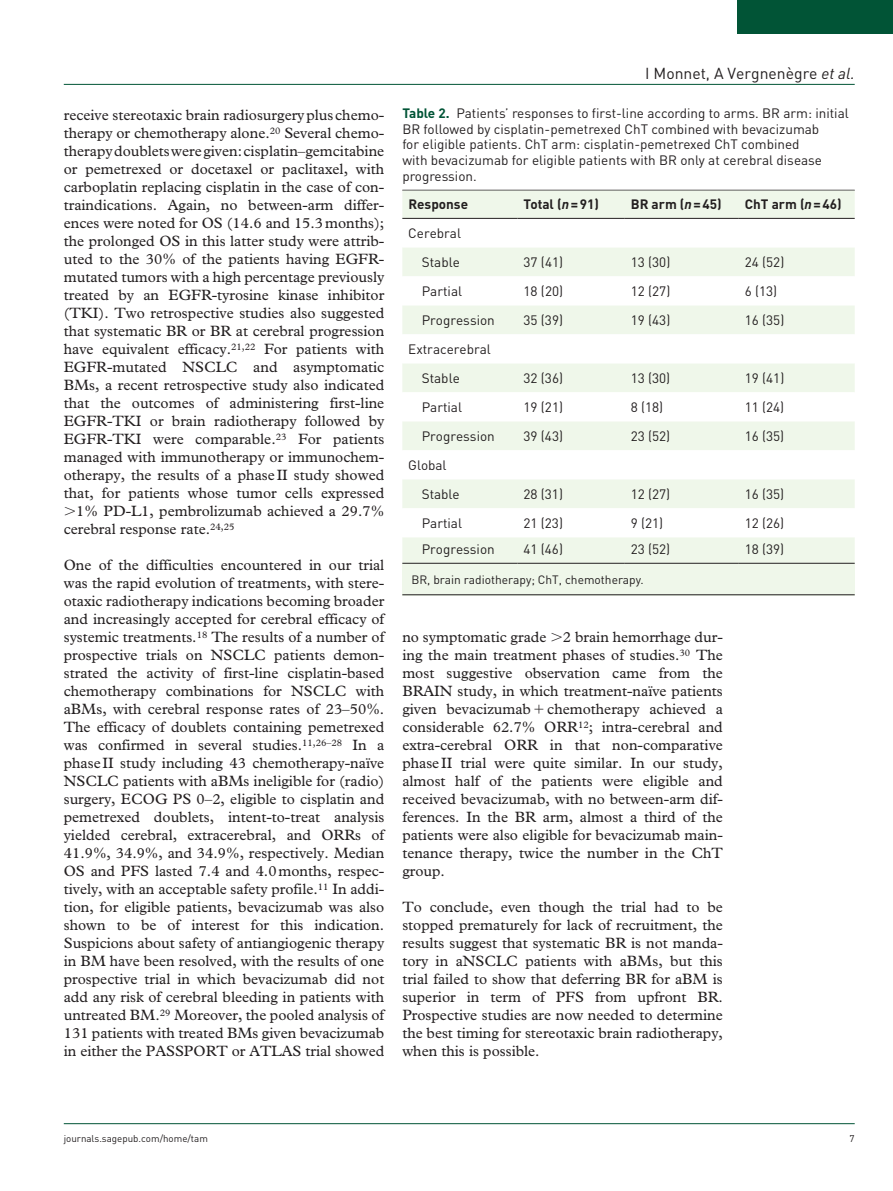
<style>
.page{position:relative;width:893px;height:1191px;background:#fff}
.page>*{position:absolute;margin:0;border:0;box-sizing:border-box;transform-origin:0 0}
.t1{font:15.75px "DIN";color:#231f20}
.t2{font:15px/18px "Plantin Std";color:#231f20;text-align:justify}
.t3{font:13.5px/15.8px "DIN";color:#231f20}
.t4{font:700 13.5px "DIN";color:#231f20}
.t5{font:12px "DIN";color:#231f20}
.t6{font:9.75px "DIN";color:#231f20}
.s1{font-style:italic}
.s2{font-weight:700;color:#015436}
</style>
<div class="page">
<hr style="left:64px;top:84px;width:791px;height:1px;background:#015436">
<hr style="left:64px;top:1123px;width:791px;height:1px;background:#015436">
<div style="left:738px;top:0;width:155px;height:34px;background:#015436"></div>
<div style="left:402px;top:563px;width:453px;height:32px;background:#eff7ea"></div>
<hr style="left:402px;top:190px;width:453px;height:1px;background:#231f20">
<hr style="left:402px;top:594px;width:453px;height:1px;background:#231f20">
<div style="left:402px;top:191px;width:453px;height:372px;background:#eff7ea"></div>
<svg style="left:402px;top:218px;width:453px;height:319px"></svg>
<hr style="left:402px;top:218px;width:115px;height:1px;background:#231f20">
<hr style="left:518px;top:218px;width:107px;height:1px;background:#231f20">
<hr style="left:625px;top:218px;width:114px;height:1px;background:#231f20">
<hr style="left:739px;top:218px;width:116px;height:1px;background:#231f20">
<hr style="left:402px;top:563px;width:115px;height:1px;background:#231f20">
<hr style="left:518px;top:563px;width:107px;height:1px;background:#231f20">
<hr style="left:625px;top:563px;width:114px;height:1px;background:#231f20">
<hr style="left:739px;top:563px;width:116px;height:1px;background:#231f20">
<p class="t2" style="left:64px;top:106px;width:322px">receive stereotaxic brain radiosurgeryplus chemo-</p>
<p class="t2" style="left:64px;top:124px;width:322px">therapy or chemotherapy alone.<sup>20</sup> Several chemo-</p>
<p class="t2" style="left:64px;top:142px;width:322px">therapy doublets were given: cisplatin–gemcitabine</p>
<p class="t2" style="left:64px;top:160px;width:322px">or pemetrexed or docetaxel or paclitaxel, with</p>
<p class="t2" style="left:64px;top:178px;width:322px">carboplatin replacing cisplatin in the case of con-</p>
<p class="t2" style="left:64px;top:196px;width:322px">traindications. Again, no between-arm differ-</p>
<p class="t2" style="left:64px;top:214px;width:322px">ences were noted for OS (14.6 and 15.3months);</p>
<p class="t2" style="left:64px;top:232px;width:322px">the prolonged OS in this latter study were attrib-</p>
<p class="t2" style="left:64px;top:250px;width:322px">uted to the 30% of the patients having EGFR-</p>
<p class="t2" style="left:64px;top:268px;width:322px">mutated tumors with a high percentage previously</p>
<p class="t2" style="left:64px;top:286px;width:322px">treated by an EGFR-tyrosine kinase inhibitor</p>
<p class="t2" style="left:64px;top:304px;width:322px">(TKI). Two retrospective studies also suggested</p>
<p class="t2" style="left:64px;top:322px;width:322px">that systematic BR or BR at cerebral progression</p>
<p class="t2" style="left:64px;top:340px;width:322px">have equivalent efficacy.<sup>21,22</sup> For patients with</p>
<p class="t2" style="left:64px;top:358px;width:322px">EGFR-mutated NSCLC and asymptomatic</p>
<p class="t2" style="left:64px;top:376px;width:322px">BMs, a recent retrospective study also indicated</p>
<p class="t2" style="left:64px;top:394px;width:322px">that the outcomes of administering first-line</p>
<p class="t2" style="left:64px;top:412px;width:322px">EGFR-TKI or brain radiotherapy followed by</p>
<p class="t2" style="left:64px;top:430px;width:322px">EGFR-TKI were comparable.<sup>23</sup> For patients</p>
<p class="t2" style="left:64px;top:448px;width:322px">managed with immunotherapy or immunochem-</p>
<p class="t2" style="left:64px;top:466px;width:322px">otherapy, the results of a phase II study showed</p>
<p class="t2" style="left:64px;top:484px;width:322px">that, for patients whose tumor cells expressed</p>
<p class="t2" style="left:76px;top:502px;width:310px">1% PD-L1, pembrolizumab achieved a 29.7%</p>
<p class="t2" style="left:64px;top:520px;width:172px">cerebral response rate.<sup>24,25</sup></p>
<p class="t2" style="left:64px;top:556px;width:322px">One of the difficulties encountered in our trial was the rapid evolution of treatments, with stere&shy;otaxic radiotherapy indications becoming broader and increasingly accepted for cerebral efficacy of systemic treatments.<sup>18</sup> The results of a number of prospective trials on NSCLC patients demon&shy;strated the activity of first-line cisplatin-based chemotherapy combinations for NSCLC with aBMs, with cerebral response rates of 23–50%.<br>The efficacy of doublets containing pemetrexed was confirmed in several studies.<sup>11,26–28</sup> In a phase II study including 43 chemotherapy-naïve NSCLC patients with aBMs ineligible for (radio) surgery, ECOG PS 0–2, eligible to cisplatin and pemetrexed doublets, intent-to-treat analysis yielded cerebral, extracerebral, and ORRs of 41.9%, 34.9%, and 34.9%, respectively. Median OS and PFS lasted 7.4 and 4.0months, respec&shy;tively, with an acceptable safety profile.<sup>11</sup> In addi&shy;tion, for eligible patients, bevacizumab was also shown to be of interest for this indication.<br>Suspicions about safety of antiangiogenic therapy in BM have been resolved, with the results of one prospective trial in which bevacizumab did not add any risk of cerebral bleeding in patients with untreated BM.<sup>29</sup> Moreover, the pooled analysis of 131 patients with treated BMs given bevacizumab in either the PASSPORT or ATLAS trial showed</p>
<p class="t1" style="left:645px;top:63px;width:211px">I Monnet, A Vergnenègre <span class="s1">et al.</span></p>
<p class="t3" style="left:402px;top:105px;width:448px"><span class="s2">Table 2.</span> Patients’ responses to first-line according to arms. BR arm: initial BR followed by cisplatin-pemetrexed ChT combined with bevacizumab<br>for eligible patients. ChT arm: cisplatin-pemetrexed ChT combined<br>with bevacizumab for eligible patients with BR only at cerebral disease progression.</p>
<p class="t4" style="left:408px;top:196px;width:61px">Response</p>
<p class="t4" style="left:524px;top:196px;width:77px">Total (<span class="s1">n</span>=91)</p>
<p class="t4" style="left:631px;top:196px;width:92px">BR arm (<span class="s1">n</span>=45)</p>
<p class="t4" style="left:745px;top:196px;width:98px">ChT arm (<span class="s1">n</span>=46)</p>
<p class="t3" style="left:408px;top:219px;width:54px;line-height:29px;text-align:right">Cerebral<br>Stable</p>
<p class="t3" style="left:523px;top:254px;width:41px">37 (41)</p>
<p class="t3" style="left:631px;top:254px;width:41px">13 (30)</p>
<p class="t3" style="left:745px;top:254px;width:41px">24 (52)</p>
<p class="t3" style="left:422px;top:283px;width:42px">Partial</p>
<p class="t3" style="left:523px;top:283px;width:41px">18 (20)</p>
<p class="t3" style="left:631px;top:283px;width:41px">12 (27)</p>
<p class="t3" style="left:745px;top:283px;width:34px">6 (13)</p>
<p class="t3" style="left:422px;top:312px;width:75px">Progression</p>
<p class="t3" style="left:523px;top:312px;width:41px">35 (39)</p>
<p class="t3" style="left:631px;top:312px;width:41px">19 (43)</p>
<p class="t3" style="left:745px;top:312px;width:41px">16 (35)</p>
<p class="t3" style="left:422px;top:335px;width:71px;line-height:29px;text-indent:-14px">Extracerebral<br>Stable</p>
<p class="t3" style="left:523px;top:370px;width:41px">32 (36)</p>
<p class="t3" style="left:631px;top:370px;width:41px">13 (30)</p>
<p class="t3" style="left:745px;top:370px;width:41px">19 (41)</p>
<p class="t3" style="left:422px;top:399px;width:42px">Partial</p>
<p class="t3" style="left:523px;top:399px;width:41px">19 (21)</p>
<p class="t3" style="left:631px;top:399px;width:34px">8 (18)</p>
<p class="t3" style="left:745px;top:399px;width:41px">11 (24)</p>
<p class="t3" style="left:422px;top:428px;width:75px">Progression</p>
<p class="t3" style="left:523px;top:428px;width:41px">39 (43)</p>
<p class="t3" style="left:631px;top:428px;width:41px">23 (52)</p>
<p class="t3" style="left:745px;top:428px;width:41px">16 (35)</p>
<p class="t3" style="left:422px;top:451px;width:40px;line-height:29px;text-indent:-14px">Global<br>Stable</p>
<p class="t3" style="left:523px;top:486px;width:41px">28 (31)</p>
<p class="t3" style="left:631px;top:486px;width:41px">12 (27)</p>
<p class="t3" style="left:745px;top:486px;width:41px">16 (35)</p>
<p class="t3" style="left:422px;top:515px;width:42px">Partial</p>
<p class="t3" style="left:523px;top:515px;width:41px">21 (23)</p>
<p class="t3" style="left:631px;top:515px;width:34px">9 (21)</p>
<p class="t3" style="left:745px;top:515px;width:41px">12 (26)</p>
<p class="t3" style="left:422px;top:541px;width:75px">Progression</p>
<p class="t3" style="left:523px;top:541px;width:41px">41 (46)</p>
<p class="t3" style="left:631px;top:541px;width:41px">23 (52)</p>
<p class="t3" style="left:745px;top:541px;width:41px">18 (39)</p>
<p class="t5" style="left:411px;top:572px;width:234px">BR, brain radiotherapy; ChT, chemotherapy.</p>
<p class="t2" style="left:402px;top:628px;width:322px">no symptomatic grade 2 brain hemorrhage dur&shy;ing the main treatment phases of studies.<sup>30</sup> The most suggestive observation came from the BRAIN study, in which treatment-naïve patients given bevacizumab chemotherapy achieved a considerable 62.7% ORR<sup>12</sup>; intra-cerebral and extra-cerebral ORR in that non-comparative phase II trial were quite similar. In our study, almost half of the patients were eligible and received bevacizumab, with no between-arm dif&shy;ferences. In the BR arm, almost a third of the patients were also eligible for bevacizumab main&shy;tenance therapy, twice the number in the ChT group.</p>
<p class="t2" style="left:402px;top:898px;width:322px">To conclude, even though the trial had to be stopped prematurely for lack of recruitment, the results suggest that systematic BR is not manda&shy;tory in aNSCLC patients with aBMs, but this trial failed to show that deferring BR for aBM is superior in term of PFS from upfront BR.<br>Prospective studies are now needed to determine the best timing for stereotaxic brain radiotherapy, when this is possible.</p>
<p class="t6" style="left:64px;top:1132px;width:146px">journals.sagepub.com/home/tam</p>
<p class="t6" style="left:850px;top:1132px;width:7px">7</p>
</div>
